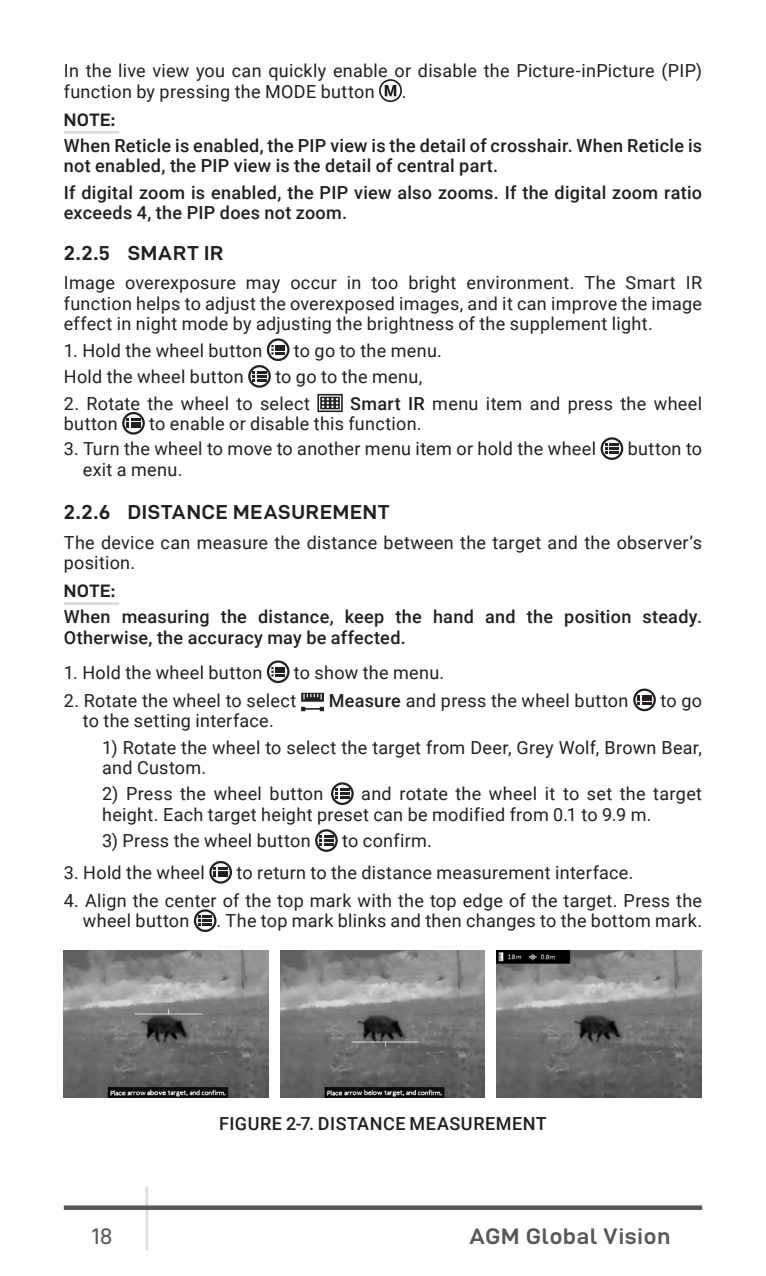
<style>
.page{position:relative;width:766px;height:1276px;background:#fff}
.page>*{position:absolute;margin:0;border:0;box-sizing:border-box;transform-origin:0 0}
.t1{font:22.5px "D DIN Exp Bold";letter-spacing:.035em;color:#57585a}
.t2{font:22.5px "D DIN Exp";color:#57585a}
.t3{font:20.25px "D DIN Exp Bold";letter-spacing:.04em;color:#231f20}
.t4{font:18px/20.2px "Roboto";letter-spacing:.015em;color:#231f20}
.t5{font:500 18px/20.2px "Roboto";letter-spacing:.015em;color:#231f20}
.t6{font:18px "D DIN Exp Bold";letter-spacing:.025em;color:#231f20}
.s1{font-weight:500}
</style>
<div class="page">
<hr style="left:145px;top:1186px;width:3px;height:64px;background:#dcdddf">
<div style="left:64px;top:1205px;width:638px;height:5px;background:#57585a"></div>
<hr style="left:64px;top:131px;width:55px;height:3px;background:#dcdddf">
<hr style="left:64px;top:602px;width:55px;height:3px;background:#dcdddf">
<svg style="left:384px;top:85px;width:12px;height:11px"></svg>
<div style="left:379px;top:79px;width:23px;height:23px;border:2px solid #231f20;border-radius:50%"></div>
<svg style="left:271px;top:345px;width:14px;height:9px"></svg>
<div style="left:267px;top:338px;width:22px;height:23px;border:2px solid #231f20;border-radius:50%"></div>
<svg style="left:253px;top:372px;width:13px;height:9px"></svg>
<div style="left:248px;top:365px;width:23px;height:23px;border:2px solid #231f20;border-radius:50%"></div>
<svg style="left:317px;top:394px;width:25px;height:18px"></svg>
<svg style="left:127px;top:418px;width:13px;height:10px"></svg>
<div style="left:122px;top:412px;width:23px;height:22px;border:2px solid #231f20;border-radius:50%"></div>
<svg style="left:605px;top:444px;width:13px;height:9px"></svg>
<div style="left:600px;top:437px;width:23px;height:23px;border:2px solid #231f20;border-radius:50%"></div>
<svg style="left:271px;top:667px;width:14px;height:9px"></svg>
<div style="left:267px;top:660px;width:22px;height:23px;border:2px solid #231f20;border-radius:50%"></div>
<svg style="left:301px;top:693px;width:23px;height:18px"></svg>
<svg style="left:637px;top:695px;width:14px;height:9px"></svg>
<div style="left:633px;top:688px;width:22px;height:23px;border:2px solid #231f20;border-radius:50%"></div>
<svg style="left:335px;top:789px;width:14px;height:9px"></svg>
<div style="left:331px;top:782px;width:22px;height:23px;border:2px solid #231f20;border-radius:50%"></div>
<svg style="left:319px;top:836px;width:14px;height:9px"></svg>
<div style="left:315px;top:829px;width:22px;height:23px;border:2px solid #231f20;border-radius:50%"></div>
<svg style="left:214px;top:867px;width:13px;height:10px"></svg>
<div style="left:209px;top:861px;width:23px;height:22px;border:2px solid #231f20;border-radius:50%"></div>
<svg style="left:198px;top:916px;width:14px;height:9px"></svg>
<div style="left:194px;top:909px;width:22px;height:23px;border:2px solid #231f20;border-radius:50%"></div>
<img style="left:64px;top:950px;width:205px;height:147px">
<img style="left:496px;top:950px;width:205px;height:147px">
<img style="left:280px;top:950px;width:205px;height:147px">
<p class="t4" style="left:64px;top:60px;width:639px">In the live view you can quickly enable or disable the Picture-inPicture (PIP) function by pressing the MODE button</p>
<p class="t4" style="left:402px;top:80px;width:6px">.</p>
<p class="t6" style="left:64px;top:109px;width:53px">NOTE:</p>
<p class="t5" style="left:64px;top:135px;width:639px">When Reticle is enabled, the PIP view is the detail of crosshair. When Reticle is not enabled, the PIP view is the detail of central part.</p>
<p class="t5" style="left:64px;top:182px;width:639px">If digital zoom is enabled, the PIP view also zooms. If the digital zoom ratio exceeds 4, the PIP does not zoom.</p>
<p class="t3" style="left:64px;top:241px;width:161px">2.2.5 SMART IR</p>
<p class="t4" style="left:64px;top:272px;width:639px;text-align:justify">Image overexposure may occur in too bright environment. The Smart IR function helps to adjust the overexposed images, and it can improve the image effect in night mode by adjusting the brightness of the supplement light.</p>
<p class="t4" style="left:64px;top:339px;width:200px">1. Hold the wheel button</p>
<p class="t4" style="left:294px;top:339px;width:149px">to go to the menu.</p>
<p class="t4" style="left:64px;top:366px;width:181px">Hold the wheel button</p>
<p class="t4" style="left:275px;top:366px;width:148px">to go to the menu,</p>
<p class="t4" style="left:64px;top:393px;width:247px">2. Rotate the wheel to select</p>
<p class="t4" style="left:350px;top:393px;width:353px"><span class="s1">Smart IR</span> menu item and press the wheel</p>
<p class="t4" style="left:64px;top:413px;width:55px">button</p>
<p class="t4" style="left:149px;top:413px;width:274px">to enable or disable this function.</p>
<p class="t4" style="left:64px;top:438px;width:533px">3. Turn the wheel to move to another menu item or hold the wheel</p>
<p class="t4" style="left:627px;top:438px;width:76px">button to</p>
<p class="t4" style="left:83px;top:458px;width:101px">exit a menu.</p>
<p class="t3" style="left:64px;top:500px;width:327px">2.2.6 DISTANCE MEASUREMENT</p>
<p class="t4" style="left:64px;top:531px;width:639px">The device can measure the distance between the target and the observer’s position.</p>
<p class="t6" style="left:64px;top:580px;width:53px">NOTE:</p>
<p class="t5" style="left:64px;top:606px;width:639px">When measuring the distance, keep the hand and the position steady.<br>Otherwise, the accuracy may be affected.</p>
<p class="t4" style="left:64px;top:661px;width:200px">1. Hold the wheel button</p>
<p class="t4" style="left:294px;top:661px;width:152px">to show the menu.</p>
<p class="t4" style="left:64px;top:689px;width:234px">2. Rotate the wheel to select</p>
<p class="t4" style="left:328px;top:689px;width:301px"><span class="s1">Measure</span> and press the wheel button</p>
<p class="t4" style="left:660px;top:689px;width:43px">to go</p>
<p class="t4" style="left:83px;top:710px;width:192px">to the setting interface.</p>
<p class="t4" style="left:102px;top:736px;width:601px">1) Rotate the wheel to select the target from Deer, Grey Wolf, Brown Bear, and Custom.</p>
<p class="t4" style="left:102px;top:783px;width:223px">2) Press the wheel button</p>
<p class="t4" style="left:102px;top:783px;width:601px;text-indent:259px">and rotate the wheel it to set the target height. Each target height preset can be modified from 0.1 to 9.9 m.</p>
<p class="t4" style="left:102px;top:830px;width:210px">3) Press the wheel button</p>
<p class="t4" style="left:342px;top:830px;width:91px">to confirm.</p>
<p class="t4" style="left:64px;top:862px;width:142px">3. Hold the wheel</p>
<p class="t4" style="left:236px;top:862px;width:398px">to return to the distance measurement interface.</p>
<p class="t4" style="left:83px;top:890px;width:620px;text-indent:-19px">4. Align the center of the top mark with the top edge of the target. Press the wheel button</p>
<p class="t4" style="left:216px;top:910px;width:487px">. The top mark blinks and then changes to the bottom mark.</p>
<p class="t5" style="left:219px;top:1112px;width:329px">FIGURE 2-7. DISTANCE MEASUREMENT</p>
<p class="t2" style="left:92px;top:1223px;width:23px">18</p>
<p class="t1" style="left:469px;top:1223px;width:202px">AGM Global Vision</p>
</div>
